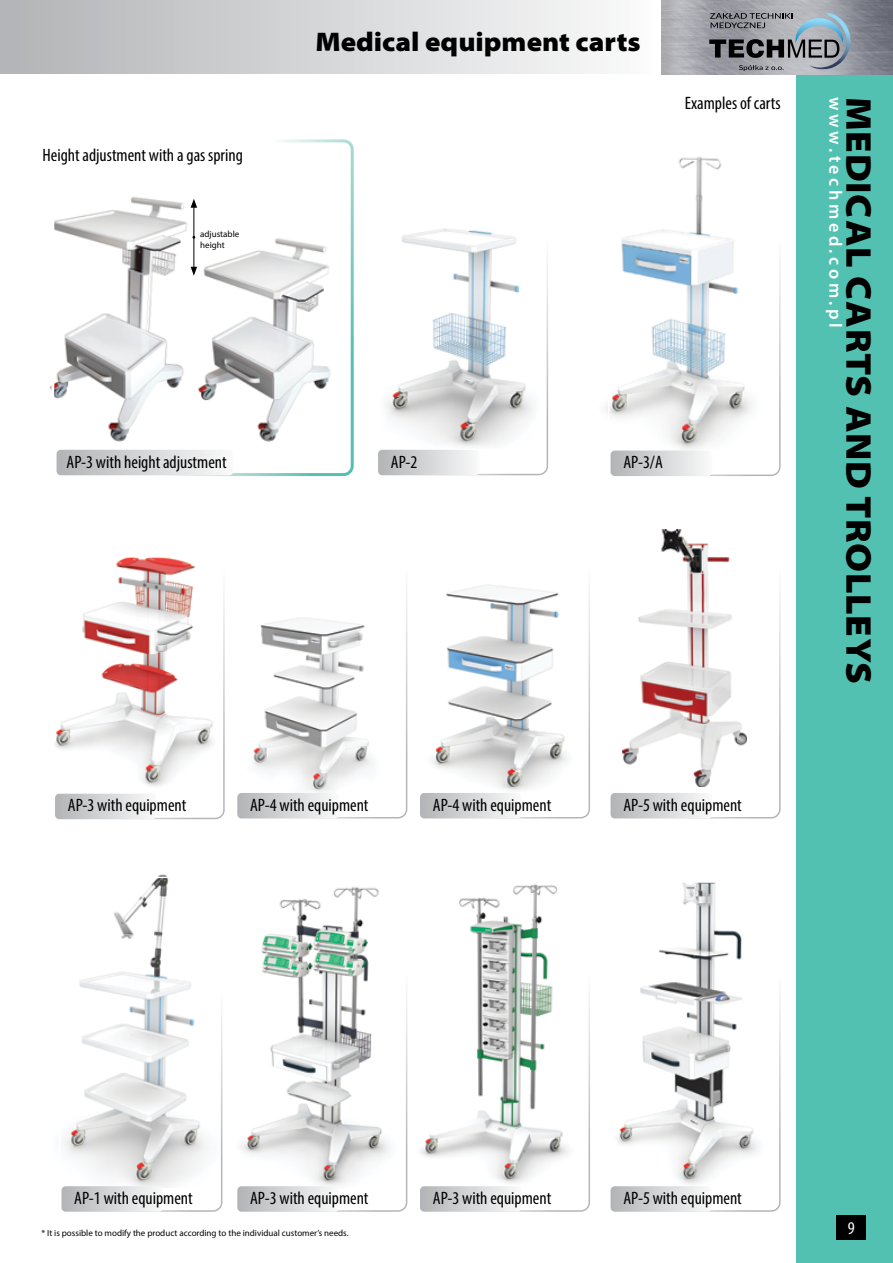
<style>
.page{position:relative;width:893px;height:1263px;background:#fff}
.page>*{position:absolute;margin:0;border:0;box-sizing:border-box;transform-origin:0 0}
.t1{font:900 semi-expanded 36px "Myriad Pro";letter-spacing:.02em;color:#000}
.t2{font:900 semi-expanded 27px "Myriad Pro";color:#000}
.t3{font:condensed 18px "Myriad Pro";color:#000}
.t4{font:600 18px "Myriad Pro";letter-spacing:.2em;color:#fff}
.t5{font:condensed 18px "Myriad Pro";color:#fff}
.t6{font:9px/10.8px "Myriad Pro";color:#000}
</style>
<div class="page">
<div style="left:797px;top:72px;width:96px;height:1191px;background:#53c1b1"></div>
<div style="left:0;top:0;width:651px;height:74px;background:linear-gradient(to right,#b1b4b6,#fafafb)"></div>
<img style="left:662px;top:0;width:231px;height:74px">
<div style="left:836px;top:1216px;width:30px;height:24px;background:#000"></div>
<svg style="left:710px;top:13px;width:82px;height:15px"></svg>
<svg style="left:739px;top:65px;width:45px;height:6px"></svg>
<svg style="left:709px;top:39px;width:100px;height:19px;background:#535356"></svg>
<img style="left:809px;top:13px;width:41px;height:56px">
<img style="left:795px;top:18px;width:48px;height:26px">
<img style="left:241px;top:886px;width:149px;height:300px">
<div style="left:235px;top:876px;width:172px;height:336px;border:2px solid #fff;border-radius:9px"></div>
<svg style="left:237px;top:1186px;width:102px;height:26px"></svg>
<img style="left:420px;top:884px;width:149px;height:299px">
<div style="left:417px;top:876px;width:173px;height:336px;border:2px solid #fff;border-radius:9px"></div>
<svg style="left:420px;top:1186px;width:101px;height:26px;background:#d6d7d8"></svg>
<img style="left:617px;top:882px;width:141px;height:302px">
<div style="left:608px;top:876px;width:173px;height:336px;border:2px solid #fff;border-radius:9px"></div>
<svg style="left:610px;top:1186px;width:102px;height:26px;background:#d6d7d9"></svg>
<img style="left:253px;top:617px;width:120px;height:176px">
<div style="left:235px;top:522px;width:172px;height:296px;border:2px solid #fff;border-radius:9px"></div>
<svg style="left:237px;top:793px;width:102px;height:25px"></svg>
<img style="left:432px;top:585px;width:135px;height:206px">
<div style="left:417px;top:522px;width:173px;height:296px;border:2px solid #fff;border-radius:9px"></div>
<svg style="left:420px;top:793px;width:101px;height:25px;background:#d5d6d8"></svg>
<img style="left:622px;top:530px;width:124px;height:257px">
<div style="left:608px;top:522px;width:173px;height:296px;border:2px solid #fff;border-radius:9px"></div>
<svg style="left:610px;top:793px;width:102px;height:25px;background:#d5d7d8"></svg>
<img style="left:386px;top:228px;width:147px;height:219px">
<div style="left:375px;top:140px;width:173px;height:335px;border:2px solid #fff;border-radius:9px"></div>
<svg style="left:378px;top:450px;width:101px;height:25px;background:#d5d6d8"></svg>
<img style="left:55px;top:556px;width:158px;height:230px">
<div style="left:52px;top:522px;width:173px;height:297px;border:2px solid #fff;border-radius:9px"></div>
<svg style="left:55px;top:794px;width:101px;height:25px;background:#d5d6d8"></svg>
<img style="left:49px;top:196px;width:282px;height:254px">
<div style="left:51px;top:139px;width:303px;height:337px;border:3px solid #fff;border-radius:9px"></div>
<svg style="left:57px;top:450px;width:176px;height:25px"></svg>
<hr style="left:194px;top:205px;width:1px;height:64px;background:#000">
<svg style="left:191px;top:199px;width:6px;height:9px"></svg>
<svg style="left:191px;top:267px;width:6px;height:9px"></svg>
<img style="left:605px;top:156px;width:147px;height:294px">
<div style="left:608px;top:141px;width:173px;height:335px;border:2px solid #fff;border-radius:9px"></div>
<svg style="left:610px;top:450px;width:102px;height:26px"></svg>
<img style="left:64px;top:874px;width:143px;height:313px">
<div style="left:59px;top:876px;width:163px;height:336px;border:2px solid #fff;border-radius:9px"></div>
<svg style="left:61px;top:1186px;width:102px;height:26px"></svg>
<p class="t3" style="left:43px;top:144px;width:202px">Height adjustment with a gas spring</p>
<p class="t6" style="left:200px;top:229px;width:41px">adjustable height</p>
<p class="t3" style="left:67px;top:451px;width:162px">AP-3 with height adjustment</p>
<h2 class="t2" style="left:315px;top:26px;width:327px">Medical equipment carts</h2>
<p class="t3" style="left:685px;top:92px;width:97px">Examples of carts</p>
<p class="t3" style="left:391px;top:451px;width:28px">AP-2</p>
<p class="t3" style="left:623px;top:451px;width:41px">AP-3/A</p>
<p class="t4" style="left:847px;top:97px;width:233px;rotate:90deg">www.techmed.com.pl</p>
<h1 class="t1" style="left:879px;top:97px;width:588px;rotate:90deg">MEDICAL CARTS AND TROLLEYS</h1>
<p class="t3" style="left:68px;top:795px;width:120px">AP-3 with equipment</p>
<p class="t3" style="left:250px;top:794px;width:120px">AP-4 with equipment</p>
<p class="t3" style="left:433px;top:794px;width:120px">AP-4 with equipment</p>
<p class="t3" style="left:623px;top:794px;width:120px">AP-5 with equipment</p>
<p class="t3" style="left:74px;top:1187px;width:120px">AP-1 with equipment</p>
<p class="t3" style="left:250px;top:1187px;width:120px">AP-3 with equipment</p>
<p class="t3" style="left:433px;top:1187px;width:120px">AP-3 with equipment</p>
<p class="t3" style="left:623px;top:1187px;width:120px">AP-5 with equipment</p>
<p class="t6" style="left:41px;top:1227px;width:309px">* It is possible to modify the product according to the individual customer’s needs.</p>
<p class="t5" style="left:848px;top:1217px;width:8px">9</p>
</div>
